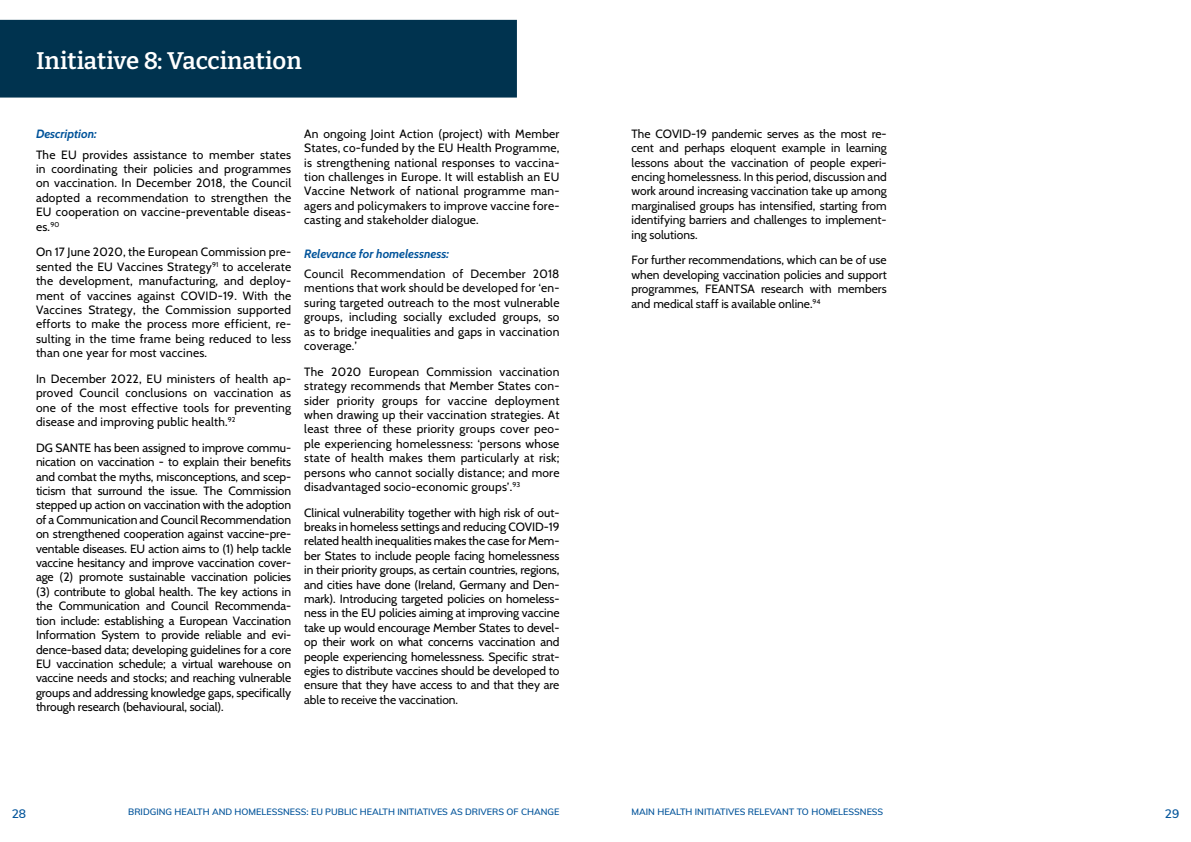
<style>
.page{position:relative;width:1191px;height:842px;background:#fff}
.page>*{position:absolute;margin:0;border:0;box-sizing:border-box;transform-origin:0 0}
.t1{font:100 24px "Bitter";color:#fff}
.t2{font:12px/14.4px "Cabin";letter-spacing:.02em;color:#000;text-align:justify}
.t3{font:12px/14.4px "Cabin";color:#050505;text-align:justify}
.t4{font:italic 12px "Cabin";color:#00539a}
.t5{font:600 12px "Muli";color:#00539a}
.t6{font:600 9px "Muli";color:#00539a}
.s1{color:#050505}
</style>
<div class="page">
<div style="left:0;top:20px;width:517px;height:78px;background:#00334f"></div>
<h1 class="t1" style="left:36px;top:45px;width:267px">Initiative 8: Vaccination</h1>
<p class="t4" style="left:36px;top:124px;width:62px">Description:</p>
<p class="t2" style="left:36px;top:146px;width:257px">The EU provides assistance to member states in coordinating their policies and programmes on vaccination. In December 2018, the Council adopted a recommendation to strengthen the EU cooperation on vaccine-preventable diseas&shy;es.<sup>90</sup></p>
<p class="t2" style="left:36px;top:244px;width:257px">On 17 June 2020, the European Commission pre&shy;sented the EU Vaccines Strategy<sup>91</sup> to accelerate the development, manufacturing, and deploy&shy;ment of vaccines against COVID-19. With the Vaccines Strategy, the Commission supported efforts to make the process more efficient, re&shy;sulting in the time frame being reduced to less than one year for most vaccines.</p>
<p class="t2" style="left:36px;top:371px;width:257px">In December 2022, EU ministers of health ap&shy;proved Council conclusions on vaccination as one of the most effective tools for preventing disease and improving public health.<sup>92</sup></p>
<p class="t2" style="left:36px;top:440px;width:257px">DG SANTE has been assigned to improve commu&shy;nication on vaccination - to explain their benefits and combat the myths, misconceptions, and scep&shy;ticism that surround the issue. The Commission stepped up action on vaccination with the adoption of a Communication and Council Recommendation on strengthened cooperation against vaccine-pre&shy;ventable diseases. EU action aims to (1) help tackle vaccine hesitancy and improve vaccination cover&shy;age (2) promote sustainable vaccination policies (3) contribute to global health. The key actions in the Communication and Council Recommenda&shy;tion include: establishing a European Vaccination Information System to provide reliable and evi&shy;dence-based data; developing guidelines for a core EU vaccination schedule; a virtual warehouse on vaccine needs and stocks; and reaching vulnerable groups and addressing knowledge gaps, specifically through research (behavioural, social).</p>
<p class="t2" style="left:304px;top:126px;width:257px">An ongoing Joint Action (project) with Member States, co-funded by the EU Health Programme, is strengthening national responses to vaccina&shy;tion challenges in Europe. It will establish an EU Vaccine Network of national programme man&shy;agers and policymakers to improve vaccine fore&shy;casting and stakeholder dialogue.</p>
<p class="t4" style="left:304px;top:244px;width:146px">Relevance for homelessness:</p>
<p class="t2" style="left:304px;top:266px;width:257px"><span class="s1">Council Recommendation of December 2018 mentions that work should be developed for ‘</span>en&shy;suring targeted outreach to the most vulnerable groups, including socially excluded groups, so as to bridge inequalities and gaps in vaccination coverage.’</p>
<p class="t2" style="left:304px;top:363px;width:257px">The 2020 European Commission vaccination strategy recommends that Member States con&shy;sider priority groups for vaccine deployment when drawing up their vaccination strategies. At least three of these priority groups cover peo&shy;ple experiencing homelessness: ‘persons whose state of health makes them particularly at risk; persons who cannot socially distance; and more disadvantaged socio-economic groups’.<sup>93</sup></p>
<p class="t2" style="left:304px;top:504px;width:257px">Clinical vulnerability together with high risk of out&shy;breaks in homeless settings and reducing COVID-19 related health inequalities makes the case for Mem&shy;ber States to include people facing homelessness in their priority groups, as certain countries, regions, and cities have done (Ireland, Germany and Den&shy;mark). Introducing targeted policies on homeless&shy;ness in the EU policies aiming at improving vaccine take up would encourage Member States to devel&shy;op their work on what concerns vaccination and people experiencing homelessness. <span class="s1">Specific strat&shy;egies to distribute vaccines should be developed to ensure that they have access to and that they are able to receive the vaccination.</span></p>
<p class="t3" style="left:631px;top:126px;width:257px">The COVID-19 pandemic serves as the most re&shy;cent and perhaps eloquent example in learning lessons about the vaccination of people experi&shy;encing homelessness. In this period, discussion and work around increasing vaccination take up among marginalised groups has intensified, starting from identifying barriers and challenges to implement&shy;ing solutions.</p>
<p class="t3" style="left:631px;top:252px;width:257px">For further recommendations, which can be of use when developing vaccination policies and support programmes, FEANTSA research with members and medical staff is available online.<sup>94</sup></p>
<p class="t5" style="left:12px;top:805px;width:16px">28</p>
<p class="t6" style="left:128px;top:805px;width:433px">BRIDGING HEALTH AND HOMELESSNESS: EU PUBLIC HEALTH INITIATIVES AS DRIVERS OF CHANGE</p>
<p class="t6" style="left:631px;top:805px;width:253px">MAIN HEALTH INITIATIVES RELEVANT TO HOMELESSNESS</p>
<p class="t5" style="left:1164px;top:805px;width:16px">29</p>
</div>
